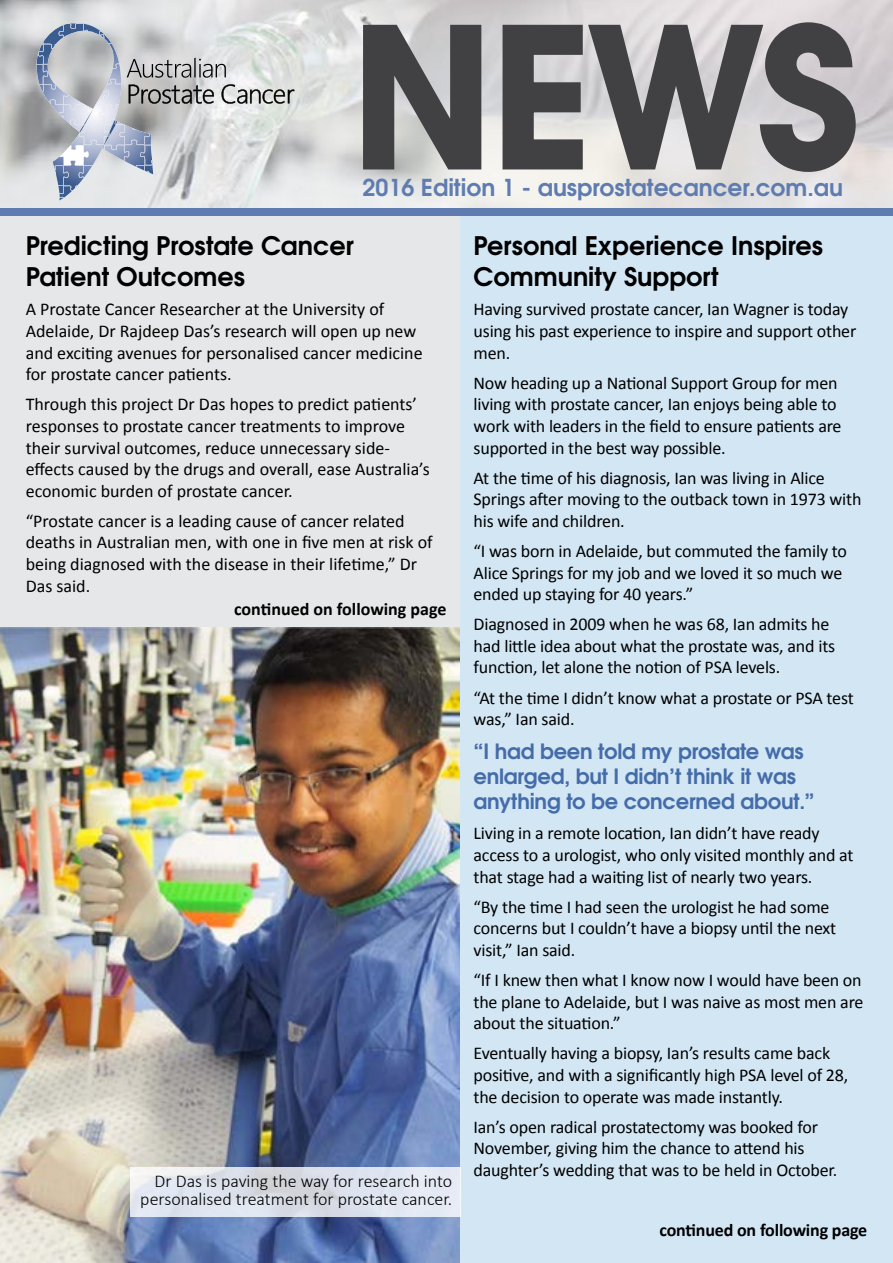
<style>
.page{position:relative;width:893px;height:1263px;background:#fff}
.page>*{position:absolute;margin:0;border:0;box-sizing:border-box;transform-origin:0 0}
.t1{font:700 188.55px "Te X Gyre Adventor";color:#414042}
.t2{font:700 25.5px/30.6px "Te X Gyre Adventor";color:#000}
.t3{font:700 23.25px "Te X Gyre Adventor";color:#5f7cb0}
.t4{font:700 21px/25.2px "Te X Gyre Adventor";letter-spacing:-.01em;color:#446ca9}
.t5{font:18px/21.6px "Calibri";letter-spacing:-.01em;color:#000}
.t6{font:300 18px/18px "Calibri";color:#000;text-align:right}
.t7{font:700 18px "Calibri";letter-spacing:-.01em;color:#000}
</style>
<div class="page">
<div style="left:0;top:208px;width:893px;height:1055px;background:#e6e7e8"></div>
<img style="left:0;top:628px;width:461px;height:635px">
<svg style="left:360px;top:22px;width:124px;height:150px;background:#afafaf"></svg>
<svg style="left:500px;top:20px;width:358px;height:155px;background:#bab8ba"></svg>
<div style="left:461px;top:216px;width:432px;height:1047px;background:#d2e6f4"></div>
<svg style="left:130px;top:1167px;width:331px;height:49px"></svg>
<div style="left:0;top:208px;width:893px;height:8px;background:#5f7cb0"></div>
<svg style="left:37px;top:23px;width:257px;height:178px;background:#c5c9cd"></svg>
<h1 class="t1" style="left:353px;top:-66px;width:507px">NEWS</h1>
<p class="t3" style="left:362px;top:167px;width:482px">2016 Edition 1 - ausprostatecancer.com.au</p>
<h2 class="t2" style="left:26px;top:228px;width:330px">Predicting Prostate Cancer<br>Patient Outcomes</h2>
<h2 class="t2" style="left:473px;top:228px;width:351px">Personal Experience Inspires<br>Community Support</h2>
<p class="t5" style="left:26px;top:299px;width:398px">A Prostate Cancer Researcher at the University of Adelaide, Dr Rajdeep Das’s research will open up new and exciting avenues for personalised cancer medicine for prostate cancer patients.</p>
<p class="t5" style="left:26px;top:394px;width:405px">Through this project Dr Das hopes to predict patients’ responses to prostate cancer treatments to improve their survival outcomes, reduce unnecessary side&shy;effects caused by the drugs and overall, ease Australia’s economic burden of prostate cancer.</p>
<p class="t5" style="left:26px;top:510px;width:408px">“Prostate cancer is a leading cause of cancer related deaths in Australian men, with one in five men at risk of being diagnosed with the disease in their lifetime,” Dr Das said.</p>
<p class="t7" style="left:234px;top:598px;width:214px">continued on following page</p>
<p class="t6" style="left:140px;top:1172px;width:313px">Dr Das is paving the way for research into personalised treatment for prostate cancer.</p>
<p class="t5" style="left:474px;top:299px;width:384px">Having survived prostate cancer, Ian Wagner is today using his past experience to inspire and support other men.</p>
<p class="t5" style="left:474px;top:372px;width:370px">Now heading up a National Support Group for men living with prostate cancer, Ian enjoys being able to work with leaders in the field to ensure patients are supported in the best way possible.</p>
<p class="t5" style="left:474px;top:467px;width:389px">At the time of his diagnosis, Ian was living in Alice<br>Springs after moving to the outback town in 1973 with his wife and children.</p>
<p class="t5" style="left:474px;top:540px;width:375px">“I was born in Adelaide, but commuted the family to<br>Alice Springs for my job and we loved it so much we ended up staying for 40 years.”</p>
<p class="t5" style="left:474px;top:613px;width:363px">Diagnosed in 2009 when he was 68, Ian admits he had little idea about what the prostate was, and its function, let alone the notion of PSA levels.</p>
<p class="t5" style="left:474px;top:687px;width:382px">“At the time I didn’t know what a prostate or PSA test was,” Ian said.</p>
<p class="t4" style="left:473px;top:736px;width:343px">“I had been told my prostate was enlarged, but I didn’t think it was anything to be concerned about.”</p>
<p class="t5" style="left:473px;top:823px;width:382px">Living in a remote location, Ian didn’t have ready access to a urologist, who only visited monthly and at that stage had a waiting list of nearly two years.</p>
<p class="t5" style="left:473px;top:896px;width:364px">“By the time I had seen the urologist he had some concerns but I couldn’t have a biopsy until the next visit,” Ian said.</p>
<p class="t5" style="left:473px;top:969px;width:391px;text-align:justify">“If I knew then what I know now I would have been on the plane to Adelaide, but I was naive as most men are about the situation.”</p>
<p class="t5" style="left:473px;top:1042px;width:376px">Eventually having a biopsy, Ian’s results came back positive, and with a significantly high PSA level of 28, the decision to operate was made instantly.</p>
<p class="t5" style="left:473px;top:1116px;width:365px">Ian’s open radical prostatectomy was booked for<br>November, giving him the chance to attend his daughter’s wedding that was to be held in October.</p>
<p class="t7" style="left:659px;top:1218px;width:209px">continued on following page</p>
</div>
